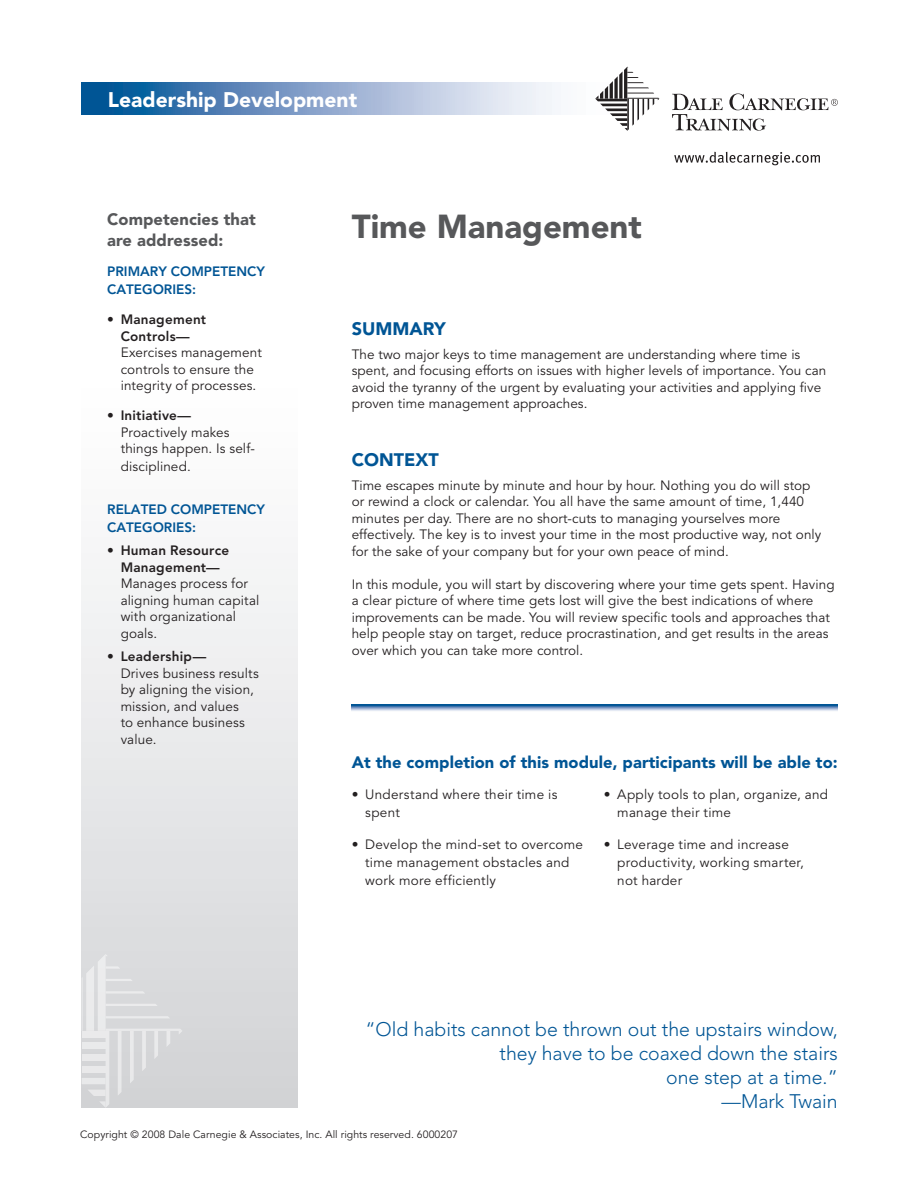
<style>
.page{position:relative;width:918px;height:1188px;background:#fff}
.page>*{position:absolute;margin:0;border:0;box-sizing:border-box;transform-origin:0 0}
.t1{font:900 33px "Avenir";color:#57585a}
.t2{font:900 21px "Avenir";color:#fff}
.t3{font:300 19.5px/24px "Avenir";color:#005595;text-align:right}
.t4{font:900 18px "Avenir";color:#005595}
.t5{font:900 16.5px "Avenir";letter-spacing:.005em;color:#005595}
.t6{font:900 16.5px/21px "Avenir";letter-spacing:.005em;color:#57585a}
.t7{font:13.5px/16.5px "Avenir";letter-spacing:.005em;color:#231f20}
.t8{font:800 13.5px/16.5px "Avenir";letter-spacing:.015em;color:#231f20;text-align:center}
.t9{font:800 13.5px/18px "Avenir";color:#005595}
.t10{font:10.5px "Avenir";letter-spacing:.005em;color:#231f20}
</style>
<div class="page">
<div style="left:82px;top:82px;width:216px;height:1026px;background:linear-gradient(to bottom,#fff,#d5d6d9)"></div>
<svg style="left:82px;top:83px;width:578px;height:32px;background:#8baacd"></svg>
<svg style="left:82px;top:954px;width:100px;height:154px;background:#dadbdd"></svg>
<svg style="left:595px;top:67px;width:64px;height:64px"></svg>
<svg style="left:672px;top:93px;width:166px;height:38px"></svg>
<svg style="left:674px;top:152px;width:146px;height:13px"></svg>
<svg style="left:352px;top:704px;width:486px;height:7px;background:#6c95c0"></svg>
<h2 class="t2" style="left:108px;top:87px;width:251px">Leadership Development</h2>
<p class="t6" style="left:107px;top:208px;width:150px">Competencies that are addressed:</p>
<p class="t9" style="left:107px;top:263px;width:159px">Primary Competency<br>Categories:</p>
<p class="t8" style="left:107px;top:311px;width:100px">• Management<br>Controls—</p>
<p class="t7" style="left:121px;top:345px;width:143px">Exercises management controls to ensure the integrity of processes.</p>
<p class="t8" style="left:107px;top:407px;width:85px">• Initiative—</p>
<p class="t7" style="left:121px;top:424px;width:136px">Proactively makes things happen. Is self-</p>
<p class="t7" style="left:121px;top:459px;width:72px">disciplined.</p>
<p class="t9" style="left:107px;top:500px;width:159px">Related Competency<br>Categories:</p>
<p class="t8" style="left:107px;top:542px;width:123px">• Human Resource<br>Management—</p>
<p class="t7" style="left:121px;top:576px;width:140px">Manages process for aligning human capital with organizational goals.</p>
<p class="t8" style="left:107px;top:648px;width:101px">• Leadership—</p>
<p class="t7" style="left:121px;top:665px;width:140px">Drives business results by aligning the vision, mission, and values<br>to enhance business value.</p>
<h1 class="t1" style="left:352px;top:206px;width:292px">Time Management</h1>
<h3 class="t4" style="left:352px;top:318px;width:95px">SUMMARY</h3>
<p class="t7" style="left:352px;top:346px;width:476px">The two major keys to time management are understanding where time is spent, and focusing efforts on issues with higher levels of importance. You can avoid the tyranny of the urgent by evaluating your activities and applying five proven time management approaches.</p>
<h3 class="t4" style="left:352px;top:449px;width:88px">CONTEXT</h3>
<p class="t7" style="left:352px;top:477px;width:471px">Time escapes minute by minute and hour by hour. Nothing you do will stop or rewind a clock or calendar. You all have the same amount of time, 1,440 minutes per day. There are no short-cuts to managing yourselves more effectively. The key is to invest your time in the most productive way, not only for the sake of your company but for your own peace of mind.</p>
<p class="t7" style="left:352px;top:576px;width:484px">In this module, you will start by discovering where your time gets spent. Having a clear picture of where time gets lost will give the best indications of where improvements can be made. You will review specific tools and approaches that help people stay on target, reduce procrastination, and get results in the areas over which you can take more control.</p>
<p class="t5" style="left:352px;top:752px;width:487px">At the completion of this module, participants will be able to:</p>
<p class="t7" style="left:365px;top:786px;width:194px;line-height:18px;text-indent:-14px">• Understand where their time is spent</p>
<p class="t7" style="left:365px;top:835px;width:219px;line-height:18px;text-indent:-14px">• Develop the mind-set to overcome time management obstacles and work more efficiently</p>
<p class="t7" style="left:617px;top:786px;width:212px;line-height:18px;text-indent:-14px">• Apply tools to plan, organize, and manage their time</p>
<p class="t7" style="left:617px;top:835px;width:188px;line-height:18px;text-indent:-14px">• Leverage time and increase productivity, working smarter, not harder</p>
<h3 class="t3" style="left:365px;top:1017px;width:474px">“Old habits cannot be thrown out the upstairs window, they have to be coaxed down the stairs<br>one step at a time.”<br>—Mark Twain</h3>
<p class="t10" style="left:80px;top:1128px;width:379px">Copyright © 2008 Dale Carnegie &amp; Associates, Inc. All rights reserved. 6000207</p>
</div>
